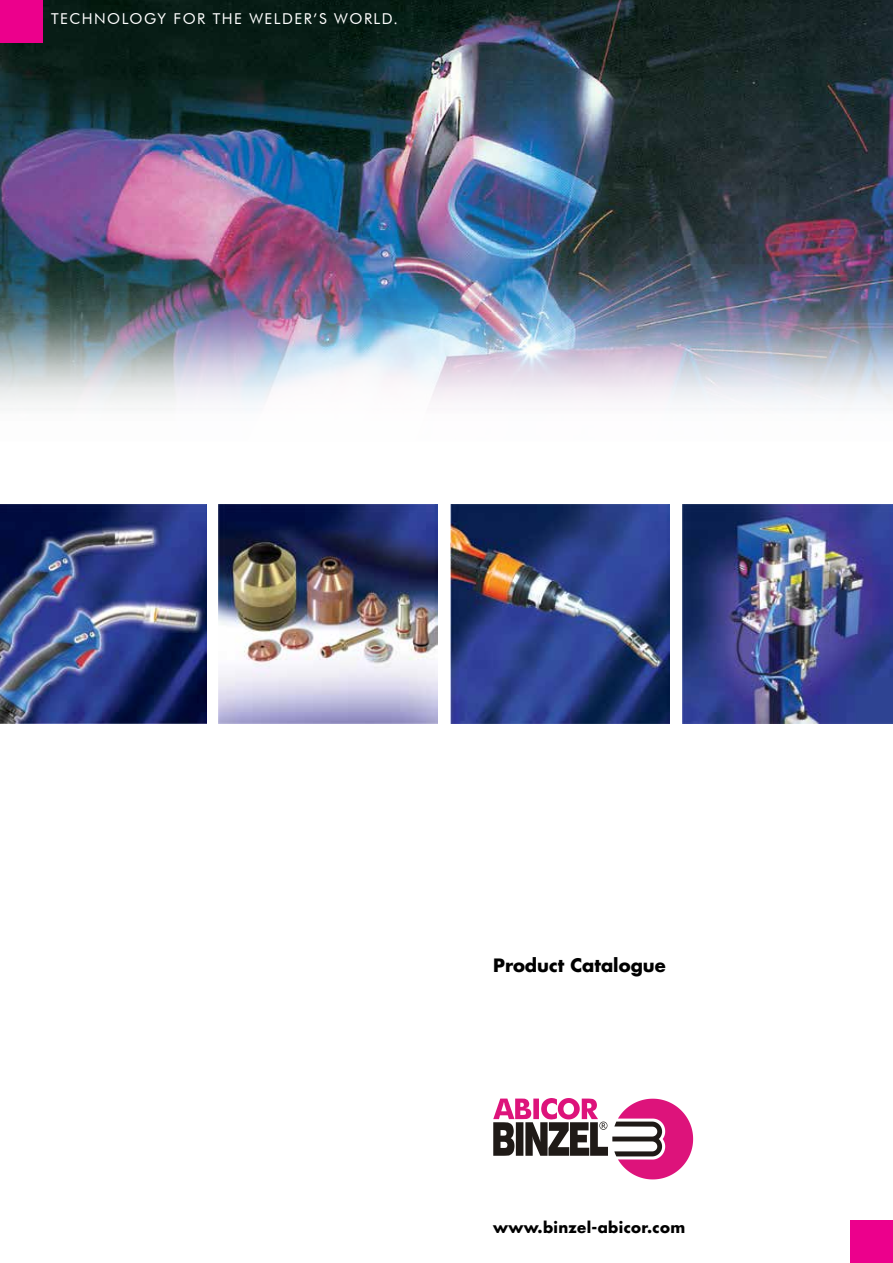
<style>
.page{position:relative;width:893px;height:1263px;background:#fff}
.page>*{position:absolute;margin:0;border:0;box-sizing:border-box;transform-origin:0 0}
.t1{font:700 18px "Futura LT";color:#000}
.t2{font:15px "Futura BT";letter-spacing:.1em;color:#fff}
.t3{font:700 15px "Futura LT";letter-spacing:.02em;color:#000}
</style>
<div class="page">
<svg style="left:493px;top:1098px;width:200px;height:81px"></svg>
<img style="left:0;top:0;width:893px;height:409px">
<div style="left:850px;top:1220px;width:43px;height:43px;background:#ec008c"></div>
<div style="left:0;top:0;width:43px;height:43px;background:#ec008c"></div>
<img style="left:0;top:505px;width:206px;height:219px">
<img style="left:219px;top:505px;width:219px;height:219px">
<img style="left:450px;top:505px;width:219px;height:218px">
<img style="left:682px;top:504px;width:211px;height:220px">
<p class="t2" style="left:51px;top:10px;width:348px">TECHNOLOGY FOR THE WELDER’S WORLD.</p>
<p class="t1" style="left:493px;top:953px;width:174px">Product Catalogue</p>
<p class="t3" style="left:493px;top:1217px;width:193px">www.binzel-abicor.com</p>
</div>
